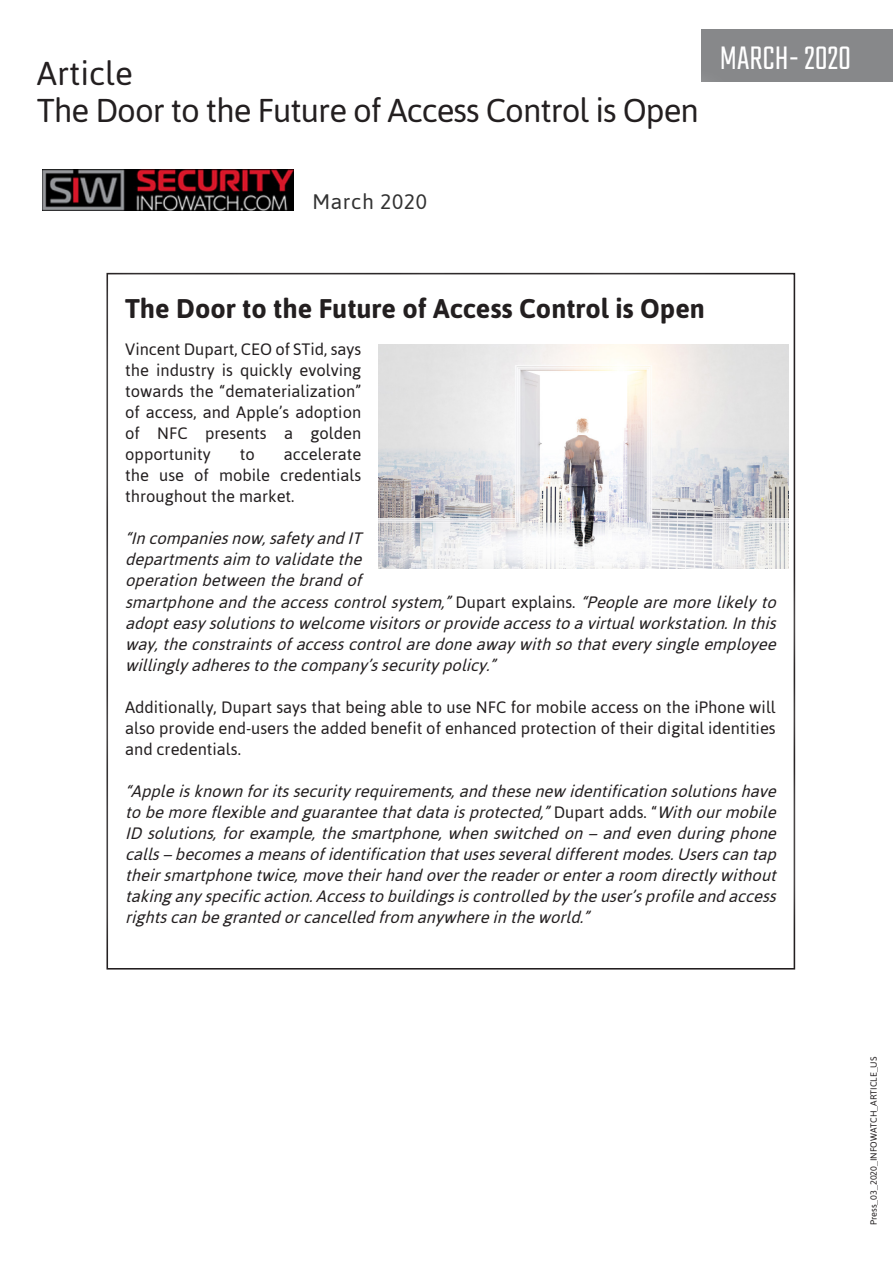
<style>
.page{position:relative;width:893px;height:1263px;background:#fff}
.page>*{position:absolute;margin:0;border:0;box-sizing:border-box;transform-origin:0 0}
.t1{font:300 36px "Teko";color:#fff}
.t2{font:33px "Asap";letter-spacing:-.03em;color:#231f20}
.t3{font:33px "Asap";color:#231f20}
.t4{font:700 27px "Asap";color:#231f20}
.t5{font:21px "Asap";letter-spacing:.03em;color:#323232}
.t6{font:italic 16.5px/21px "Asap";color:#231f20}
.t7{font:16.5px/21px "Asap";color:#231f20;text-align:justify}
.t8{font:9px "Asap";color:#231f20}
.s1{font-style:normal}
</style>
<div class="page">
<div style="left:702px;top:30px;width:191px;height:52px;background:#87888a"></div>
<div style="left:0;top:21px;width:736px;height:146px;background:#fff"></div>
<img style="left:43px;top:170px;width:251px;height:40px">
<img style="left:378px;top:344px;width:411px;height:224px">
<p class="t3" style="left:37px;top:54px;width:97px">Article</p>
<p class="t2" style="left:37px;top:92px;width:664px">The Door to the Future of Access Control is Open</p>
<p class="t1" style="left:720px;top:38px;width:133px">MARCH- 2020</p>
<p class="t5" style="left:313px;top:189px;width:116px">March 2020</p>
<p class="t4" style="left:125px;top:293px;width:581px">The Door to the Future of Access Control is Open</p>
<p class="t7" style="left:125px;top:339px;width:238px">Vincent Dupart, CEO of STid, says the industry is quickly evolving towards the “dematerialization” of access, and Apple’s adoption of NFC presents a golden opportunity</p>
<p class="t7" style="left:125px;top:444px;width:238px;text-indent:159px">accelerate the use of mobile credentials throughout the market.</p>
<p class="t6" style="left:125px;top:528px;width:657px">“In companiesnow,safetyand IT<br>departmentsaim to validate the<br>operation between the brand of<br>smartphone and the accesscontrolsystem,”<span class="s1">D u p a r t e x p l a i n s .</span> “People are more likelyto adopteasysolutionsto welcome visitorsorprovide accessto a virtualworkstation.In this way,the constraintsofaccesscontrolare done awaywith so thateverysingle employee willinglyadheresto the company’ssecuritypolicy.”</p>
<p class="t7" style="left:125px;top:696px;width:652px">Additionally, Dupart says that being able to use NFC for mobile access on the iPhone will also provide end-users the added benefit of enhanced protection of their digital identities and credentials.</p>
<p class="t6" style="left:125px;top:780px;width:657px;text-align:justify">“Apple isknown foritssecurityrequirements,and these new identification solutionshave to be more flexible and guarantee thatdata isprotected,”<span class="s1">D u p a r t a d d s . “</span> With ourmobile ID solutions, for example, the smartphone, when switched on – and even during phone calls–becomesa meansofidentification thatusesseveraldifferentmodes.Userscan tap theirsmartphone twice,move theirhand overthe readerorentera room directlywithout taking anyspecificaction.Accessto buildingsiscontrolled bythe user’sprofile and access rightscan be granted orcancelled from anywhere in the world.”</p>
<p class="t7" style="left:240px;top:444px;width:17px">to</p>
<p class="t8" style="left:868px;top:1225px;width:170px;rotate:-90deg">Press_03_2020_INFOWATCH_ARTICLE_US</p>
</div>
